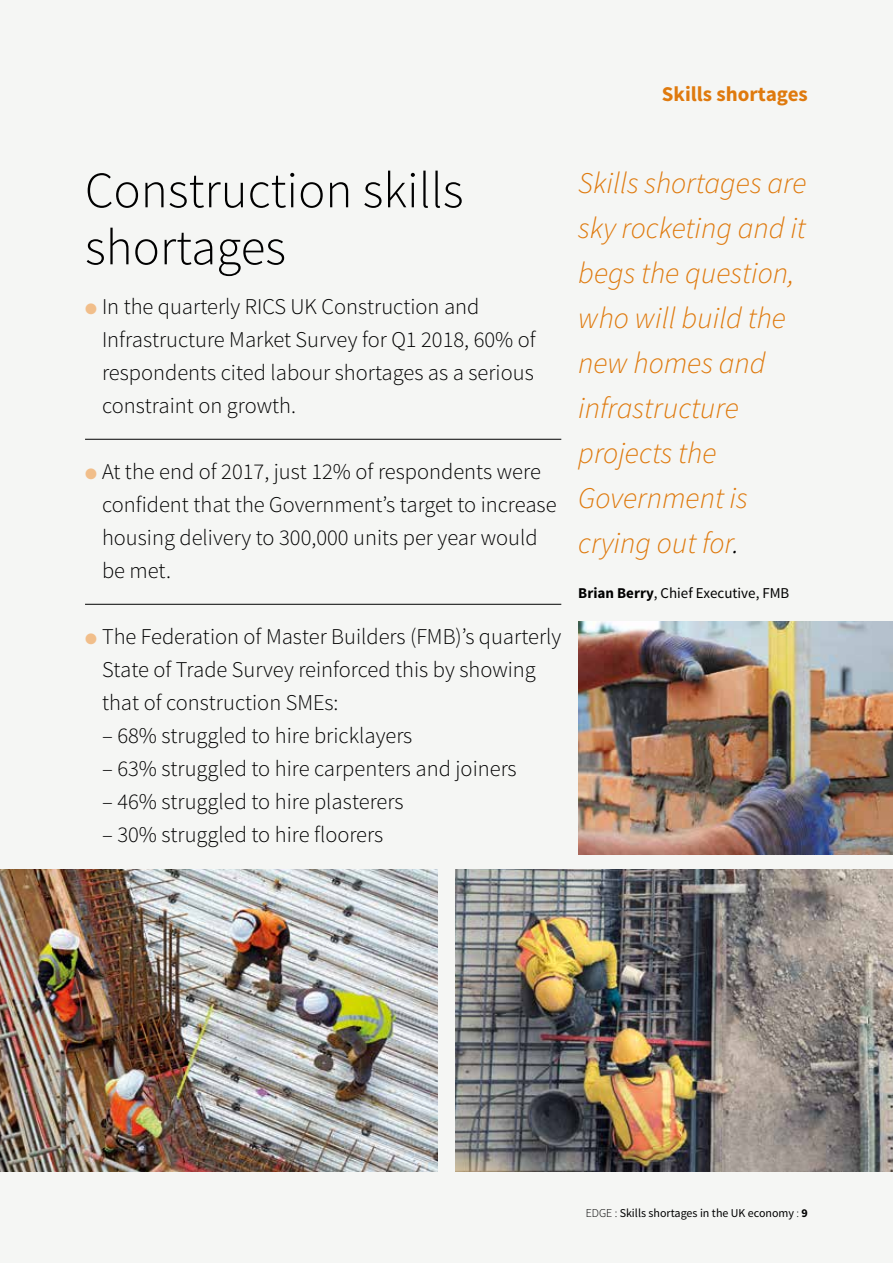
<style>
.page{position:relative;width:893px;height:1263px;background:#f5f6f4}
.page>*{position:absolute;margin:0;border:0;box-sizing:border-box;transform-origin:0 0}
.t1{font:300 51px/57px "Source Sans Pro";color:#000}
.t2{font:italic 300 30px/45px "Source Sans Pro";color:#df7a0e}
.t3{font:300 22.5px/33px "Source Sans Pro";color:#000}
.t4{font:italic 21px "Source Sans Pro";color:#df7a0e}
.t5{font:700 21px "Source Sans Pro";color:#df7a0e}
.t6{font:15px "Source Sans Pro";color:#000}
.t7{font:12px "Source Sans Pro";color:#000}
.s1{font-weight:700;font-style:normal}
.s2{color:#f1be8a}
.s3{color:#000}
.s4{font-weight:700}
.s5{font-weight:300}
</style>
<div class="page">
<hr style="left:85px;top:439px;width:476px;height:1px;background:#000">
<hr style="left:85px;top:604px;width:476px;height:1px;background:#000">
<img style="left:0;top:870px;width:438px;height:301px">
<img style="left:578px;top:621px;width:315px;height:233px">
<img style="left:455px;top:870px;width:438px;height:301px">
<p class="t4" style="left:648px;top:81px;width:161px"><span class="s1">Heading:</span> qualifier</p>
<p class="t5" style="left:662px;top:80px;width:147px">Skills shortages</p>
<h1 class="t1" style="left:85px;top:162px;width:380px">Construction skills shortages</h1>
<p class="t3" style="left:102px;top:290px;width:435px;text-indent:-17px"><span class="s2">●</span> In the quarterly RICS UK Construction and Infrastructure Market Survey for Q1 2018, 60% of respondents cited labour shortages as a serious constraint on growth.</p>
<p class="t3" style="left:102px;top:455px;width:456px;text-indent:-17px"><span class="s2">●</span> At the end of 2017, just 12% of respondents were confident that the Government’s target to increase housing delivery to 300,000 units per year would be met.</p>
<p class="t3" style="left:102px;top:620px;width:461px;text-indent:-17px"><span class="s2">●</span> The Federation of Master Builders (FMB)’s quarterly<br>State of Trade Survey reinforced this by showing that of construction SMEs:</p>
<p class="t3" style="left:102px;top:719px;width:312px">– 68% struggled to hire bricklayers</p>
<p class="t3" style="left:102px;top:752px;width:416px">– 63% struggled to hire carpenters and joiners</p>
<p class="t3" style="left:102px;top:785px;width:303px">– 46% struggled to hire plasterers</p>
<p class="t3" style="left:102px;top:818px;width:283px">– 30% struggled to hire floorers</p>
<h2 class="t2" style="left:578px;top:160px;width:230px">Skills shortages are sky rocketing and it begs the question, who will build the new homes and infrastructure projects the<br>Government is crying out for<span class="s3">.</span></h2>
<p class="t6" style="left:578px;top:583px;width:213px"><span class="s4">Brian Berry</span>, Chief Executive, FMB</p>
<p class="t7" style="left:586px;top:1205px;width:224px"><span class="s5">EDGE :</span> Skills shortages in the UK economy <span class="s5">:</span> <span class="s4">9</span></p>
</div>
